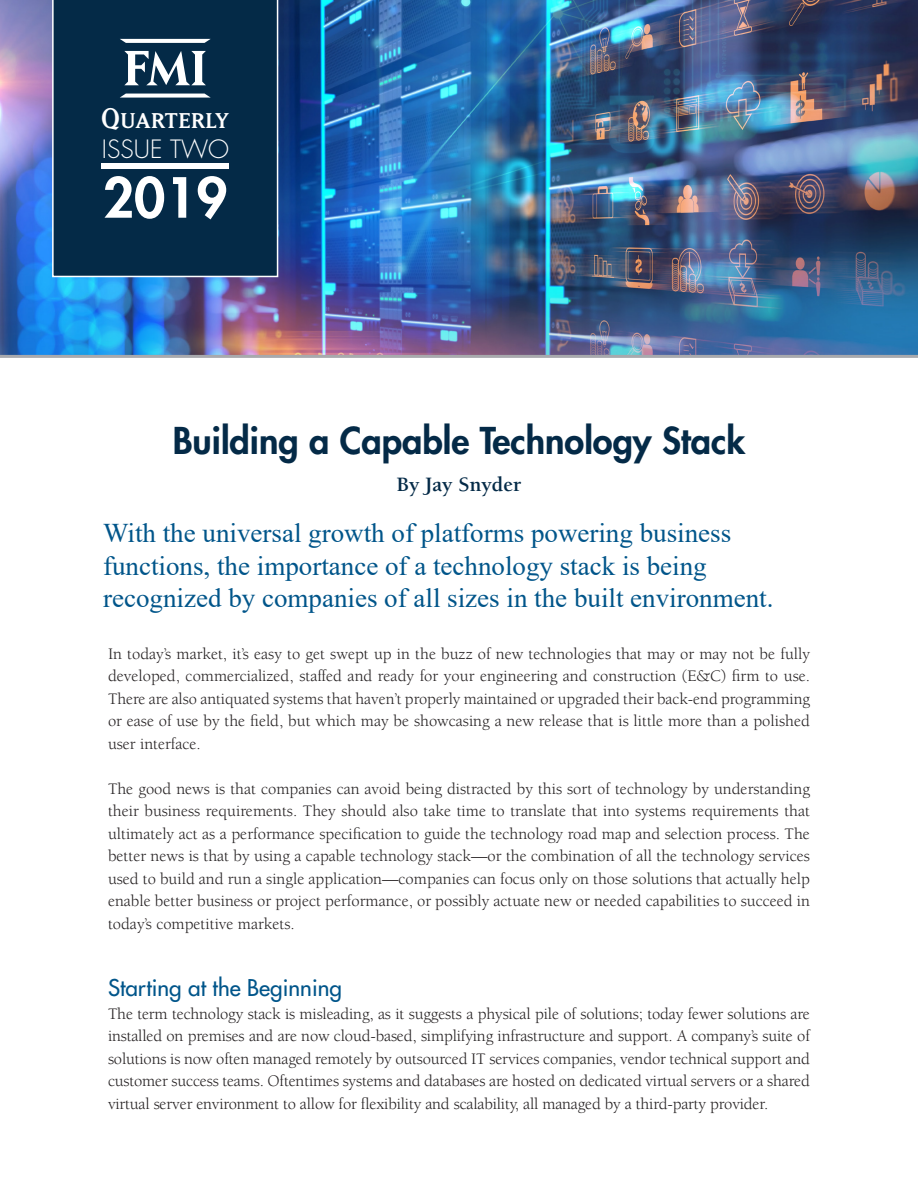
<style>
.page{position:relative;width:918px;height:1188px;background:#fff}
.page>*{position:absolute;margin:0;border:0;box-sizing:border-box;transform-origin:0 0}
.t1{font:800 53.85px "Futura Std";color:#fff}
.TITLELine{font:800 36px "Futura Std";color:#042a47}
.t2{font:33.3px "Matrix Regular Small Caps";color:#fff}
.INTRODUCTION{font:27px/32.4px "Times New Roman";color:#01558a}
.t3{font:300 24.6px "Futura Std";color:#fff}
.SUBTITLES_Level1{font:500 22.5px "Futura Std";color:#01558a}
.AUTHORLine{font:700 21px "Berkeley Std";color:#042a47}
.MAINBODY{font:16.5px/22.5px "Berkeley Std";color:#231f20;text-align:justify}
</style>
<div class="page">
<img style="left:0;top:0;width:918px;height:355px">
<hr style="left:0;top:355px;width:918px;height:3px;background:#a8a9ad">
<div style="left:52px;top:0;width:226px;height:277px;background:#042a47"></div>
<div style="left:101px;top:163px;width:128px;height:6px;background:#fff"></div>
<svg style="left:120px;top:94px;width:91px;height:4px"></svg>
<svg style="left:120px;top:39px;width:91px;height:4px"></svg>
<svg style="left:124px;top:51px;width:82px;height:34px"></svg>
<p class="t2" style="left:101px;top:105px;width:129px">Quarterly</p>
<p class="t3" style="left:102px;top:134px;width:129px">ISSUE TWO</p>
<p class="t1" style="left:103px;top:164px;width:126px">2019</p>
<p class="TITLELine" style="left:173px;top:418px;width:574px">Building a Capable Technology Stack</p>
<p class="AUTHORLine" style="left:397px;top:474px;width:126px">By Jay Snyder</p>
<p class="INTRODUCTION" style="left:103px;top:516px;width:672px">With the universal growth of platforms powering business functions, the importance of a technology stack is being recognized by companies of all sizes in the built environment.</p>
<p class="MAINBODY" style="left:108px;top:643px;width:704px">In today’s market, it’s easy to get swept up in the buzz of new technologies that may or may not be fully developed, commercialized, staffed and ready for your engineering and construction (E&amp;C) firm to use.<br>There are also antiquated systems that haven’t properly maintained or upgraded their back-end programming or ease of use by the field, but which may be showcasing a new release that is little more than a polished user interface.</p>
<p class="MAINBODY" style="left:108px;top:778px;width:704px">The good news is that companies can avoid being distracted by this sort of technology by understanding their business requirements. They should also take time to translate that into systems requirements that ultimately act as a performance specification to guide the technology road map and selection process. The better news is that by using a capable technology stack—or the combination of all the technology services used to build and run a single application—companies can focus only on those solutions that actually help enable better business or project performance, or possibly actuate new or needed capabilities to succeed in today’s competitive markets.</p>
<p class="SUBTITLES_Level1" style="left:108px;top:974px;width:235px">Starting at the Beginning</p>
<p class="MAINBODY" style="left:108px;top:1003px;width:704px">The term technology stack is misleading, as it suggests a physical pile of solutions; today fewer solutions are installed on premises and are now cloud-based, simplifying infrastructure and support. A company’s suite of solutions is now often managed remotely by outsourced IT services companies, vendor technical support and customer success teams. Oftentimes systems and databases are hosted on dedicated virtual servers or a shared virtual server environment to allow for flexibility and scalability, all managed by a third-party provider.</p>
</div>
